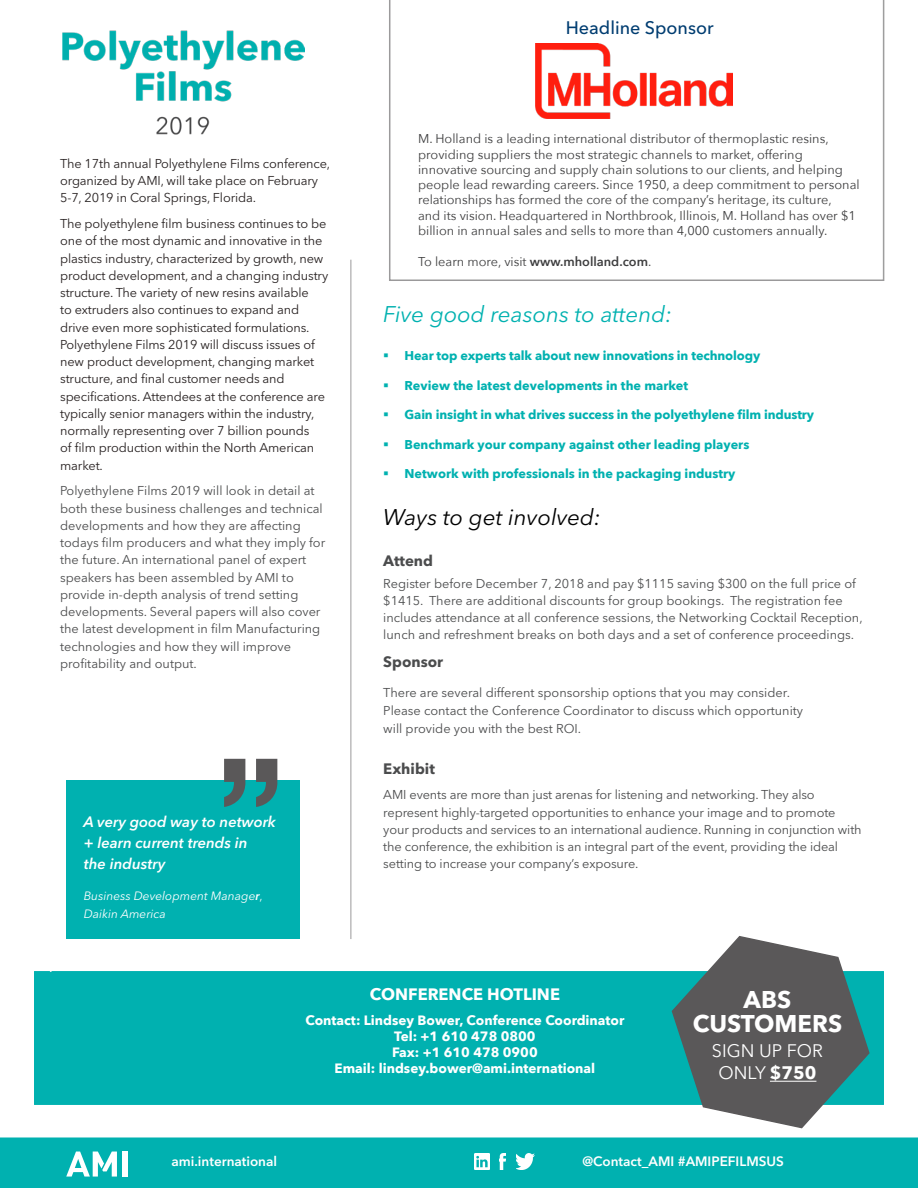
<style>
.page{position:relative;width:918px;height:1188px;background:#fff}
.page>*{position:absolute;margin:0;border:0;box-sizing:border-box;transform-origin:0 0}
.t1{font:700 24px/24.6px "Avenir Next LT Pro";color:#fff;text-align:center}
.t2{font:italic 22.5px "Avenir Next LT Pro";color:#00b1b0}
.t3{font:italic 22.5px "Avenir Next LT Pro";color:#000}
.t4{font:18px/22.5px "Avenir Next LT Pro";color:#fff;text-align:center}
.t5{font:500 18px "Avenir Next LT Pro";color:#003d71}
.t6{font:700 16.5px "Avenir Next";color:#fff}
.t7{font:italic 600 15px/21px "Avenir Next LT Pro";color:#fff}
.t8{font:700 15px "Avenir Next LT Pro";color:#4b4c4d}
.t9{font:700 13.5px/16.2px "Avenir Next";color:#fff;text-align:center}
.t10{font:600 13.5px "Avenir Next LT Pro";color:#fff}
.t11{font:12.75px/17.2px "Avenir Next LT Pro";color:#4b4c4d}
.t12{font:12.75px/17.2px "Avenir Next LT Pro";letter-spacing:-.01em;color:#272121}
.t13{font:12.75px/15.3px "Avenir Next";color:#3e3e3f}
.t14{font:700 12.75px "Avenir Next";color:#00b1b0}
.t15{font:italic 12px/18px "Avenir Next LT Pro";color:#fff}
.s1{font-weight:600}
.s2{font-style:normal}
.s3{font-weight:700}
</style>
<div class="page">
<div style="left:34px;top:971px;width:850px;height:134px;background:#00b1b0"></div>
<svg style="left:671px;top:936px;width:199px;height:193px"></svg>
<hr style="left:351px;top:260px;width:1px;height:679px;background:#9a999a">
<div style="left:66px;top:781px;width:234px;height:158px;background:#00b1b0"></div>
<svg style="left:224px;top:759px;width:54px;height:48px"></svg>
<div style="left:0;top:1138px;width:918px;height:50px;background:#00b1b0"></div>
<img style="left:474px;top:1154px;width:16px;height:16px">
<img style="left:516px;top:1154px;width:18px;height:16px">
<img style="left:499px;top:1154px;width:7px;height:16px">
<svg style="left:66px;top:1152px;width:51px;height:25px"></svg>
<div style="left:123px;top:1152px;width:5px;height:25px;background:#fff"></div>
<img style="left:63px;top:30px;width:242px;height:105px">
<hr style="left:770px;top:1081px;width:46px;height:1px;background:#fff">
<svg style="left:390px;top:0;width:493px;height:280px"></svg>
<img style="left:536px;top:44px;width:196px;height:74px">
<p class="t12" style="left:60px;top:155px;width:272px">The 17th annual Polyethylene Films conference, organized by AMI, will take place on February<br>5-7, 2019 in Coral Springs, Florida.</p>
<p class="t12" style="left:60px;top:215px;width:270px">The polyethylene film business continues to be one of the most dynamic and innovative in the plastics industry, characterized by growth, new product development, and a changing industry structure. The variety of new resins available<br>to extruders also continues to expand and drive even more sophisticated formulations.<br>Polyethylene Films 2019 will discuss issues of new product development, changing market structure, and final customer needs and specifications. Attendees at the conference are typically senior managers within the industry, normally representing over 7 billion pounds<br>of film production within the North American market.</p>
<p class="t11" style="left:60px;top:482px;width:267px">Polyethylene Films 2019 will look in detail at both these business challenges and technical developments and how they are affecting todays film producers and what they imply for the future. An international panel of expert speakers has been assembled by AMI to provide in-depth analysis of trend setting developments. Several papers will also cover the latest development in film Manufacturing technologies and how they will improve profitability and output.</p>
<p class="t7" style="left:84px;top:811px;width:193px">A very good way to network + learn current trends in<br>the industry</p>
<p class="t15" style="left:84px;top:886px;width:180px">Business Development Manage<span class="s1">r</span><span class="s2">,<br></span>Daikin America</p>
<h3 class="t5" style="left:566px;top:17px;width:149px">Headline Sponsor</h3>
<p class="t13" style="left:418px;top:131px;width:443px">M. Holland is a leading international distributor of thermoplastic resins, providing suppliers the most strategic channels to market, offering innovative sourcing and supply chain solutions to our clients, and helping people lead rewarding careers. Since 1950, a deep commitment to personal relationships has formed the core of the company’s heritage, its culture,<br>and its vision. Headquartered in Northbrook, Illinois, M. Holland has over $1 billion in annual sales and sells to more than 4,000 customers annually.</p>
<p class="t13" style="left:418px;top:253px;width:235px">To learn more, visit <span class="s1">www.mholland.com</span>.</p>
<h2 class="t2" style="left:383px;top:301px;width:291px">Five good reasons to attend:</h2>
<p class="t14" style="left:383px;top:345px;width:378px">▪ Hear top experts talk about new innovations in technology</p>
<p class="t14" style="left:383px;top:374px;width:306px">▪ Review the latest developments in the market</p>
<p class="t14" style="left:383px;top:404px;width:432px">▪ Gain insight in what drives success in the polyethylene film industry</p>
<p class="t14" style="left:383px;top:433px;width:368px">▪ Benchmark your company against other leading players</p>
<p class="t14" style="left:383px;top:463px;width:354px">▪ Network with professionals in the packaging industry</p>
<h2 class="t3" style="left:383px;top:504px;width:219px">Ways to get involved:</h2>
<p class="t8" style="left:383px;top:552px;width:51px">Attend</p>
<p class="t11" style="left:383px;top:575px;width:481px">Register before December 7, 2018 and pay $1115 saving $300 on the full price of $1415. There are additional discounts for group bookings. The registration fee includes attendance at all conference sessions, the Networking Cocktail Reception, lunch and refreshment breaks on both days and a set of conference proceedings.</p>
<p class="t8" style="left:383px;top:653px;width:61px">Sponsor</p>
<p class="t11" style="left:383px;top:684px;width:421px;line-height:17.7px">There are several different sponsorship options that you may consider.<br>Please contact the Conference Coordinator to discuss which opportunity will provide you with the best ROI.</p>
<p class="t8" style="left:383px;top:759px;width:53px">Exhibit</p>
<p class="t11" style="left:383px;top:786px;width:480px">AMI events are more than just arenas for listening and networking. They also represent highly-targeted opportunities to enhance your image and to promote your products and services to an international audience. Running in conjunction with the conference, the exhibition is an integral part of the event, providing the ideal setting to increase your company’s exposure.</p>
<p class="t6" style="left:370px;top:980px;width:192px">CONFERENCE HOTLINE</p>
<p class="t9" style="left:305px;top:1012px;width:320px">Contact: Lindsey Bower, Conference Coordinator<br>Tel: +1 610 478 0800<br>Fax: +1 610 478 0900<br>Email: lindsey.bower@ami.international</p>
<h1 class="t1" style="left:693px;top:987px;width:151px">ABS<br>CUSTOMERS</h1>
<h3 class="t4" style="left:712px;top:1039px;width:113px">SIGN UP FOR<br>ONLY <span class="s3">$750</span></h3>
<p class="t10" style="left:171px;top:1154px;width:107px">ami.international</p>
<p class="t10" style="left:583px;top:1153px;width:203px">@Contact_AMI #AMIPEFILMSUS</p>
</div>
